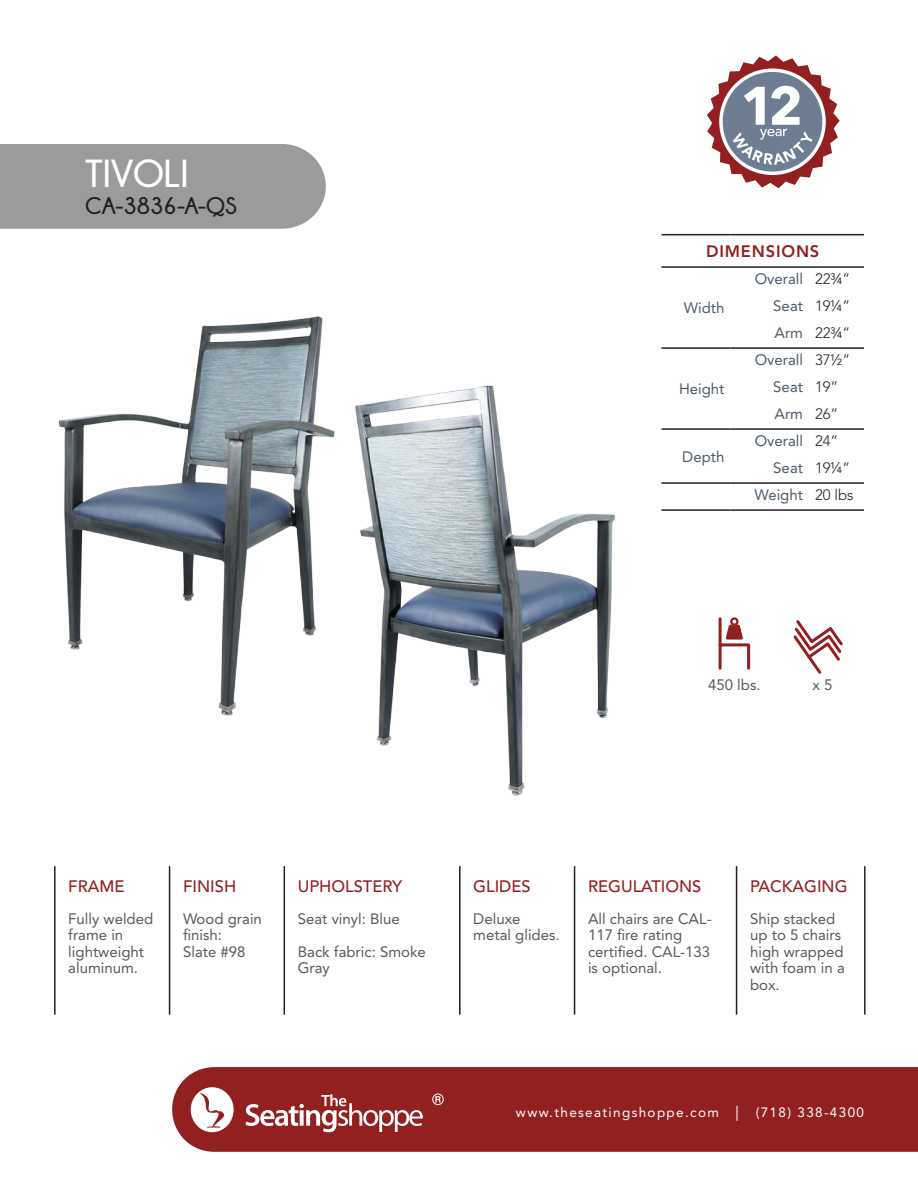
<style>
.page{position:relative;width:918px;height:1188px;background:#fff}
.page>*{position:absolute;margin:0;border:0;box-sizing:border-box;transform-origin:0 0}
.t1{font:700 39px "Champagne&Limousines";color:#fff}
.t2{font:700 24px "Champagne&Limousines";color:#231f20}
.t3{font:500 16.5px "Avenir LT Std";color:#932020}
.t4{font:800 16.5px "Avenir LT Std";letter-spacing:.05em;color:#932020}
.t5{font:15px/16.5px "Avenir LT Std";color:#58595b}
.t6{font:15px/27px "Avenir LT Std";color:#4d5969;text-align:justify}
.t7{font:13.5px "Avenir LT Std";letter-spacing:.1em;color:#fff}
.s1{font-weight:300;color:#231f20}
.s2{font-size:15px}
</style>
<div class="page">
<svg style="left:707px;top:55px;width:133px;height:133px"></svg>
<div style="left:172px;top:1067px;width:746px;height:85px;background:#932020"></div>
<svg style="left:246px;top:1094px;width:177px;height:38px"></svg>
<svg style="left:191px;top:1087px;width:43px;height:45px"></svg>
<div style="left:0;top:144px;width:326px;height:85px;background:#9a9b9a"></div>
<div style="left:432px;top:1094px;width:12px;height:11px;border:1px solid #fff;border-radius:50%"></div>
<svg style="left:435px;top:1096px;width:6px;height:7px"></svg>
<svg style="left:718px;top:617px;width:33px;height:53px"></svg>
<div style="left:730px;top:617px;width:9px;height:9px;border:2px solid #932020;border-radius:50%"></div>
<svg style="left:793px;top:620px;width:50px;height:54px"></svg>
<img style="left:58px;top:316px;width:277px;height:400px">
<img style="left:355px;top:385px;width:260px;height:411px">
<hr style="left:662px;top:347px;width:69px;height:2px;background:#231f20">
<hr style="left:731px;top:347px;width:78px;height:2px;background:#231f20">
<hr style="left:809px;top:347px;width:55px;height:2px;background:#231f20">
<hr style="left:662px;top:428px;width:69px;height:2px;background:#231f20">
<hr style="left:731px;top:428px;width:78px;height:2px;background:#231f20">
<hr style="left:809px;top:428px;width:55px;height:2px;background:#231f20">
<hr style="left:662px;top:482px;width:69px;height:2px;background:#231f20">
<hr style="left:731px;top:482px;width:78px;height:2px;background:#231f20">
<hr style="left:809px;top:482px;width:55px;height:2px;background:#231f20">
<hr style="left:662px;top:509px;width:69px;height:2px;background:#231f20">
<hr style="left:731px;top:509px;width:78px;height:2px;background:#231f20">
<hr style="left:809px;top:509px;width:55px;height:2px;background:#231f20">
<hr style="left:662px;top:234px;width:69px;height:1px;background:#231f20">
<hr style="left:731px;top:234px;width:78px;height:1px;background:#231f20">
<hr style="left:809px;top:234px;width:55px;height:1px;background:#231f20">
<hr style="left:662px;top:266px;width:69px;height:2px;background:#231f20">
<hr style="left:731px;top:266px;width:78px;height:2px;background:#231f20">
<hr style="left:809px;top:266px;width:55px;height:2px;background:#231f20">
<hr style="left:284px;top:866px;width:1px;height:149px;background:#231f20">
<hr style="left:459px;top:866px;width:2px;height:149px;background:#231f20">
<hr style="left:574px;top:866px;width:1px;height:149px;background:#231f20">
<hr style="left:169px;top:866px;width:1px;height:149px;background:#231f20">
<hr style="left:54px;top:866px;width:2px;height:149px;background:#231f20">
<hr style="left:736px;top:866px;width:1px;height:149px;background:#231f20">
<hr style="left:864px;top:866px;width:2px;height:149px;background:#231f20">
<h1 class="t1" style="left:85px;top:152px;width:105px">TIVOLI</h1>
<h2 class="t2" style="left:85px;top:192px;width:154px">CA-3836-A-QS</h2>
<p class="t4" style="left:706px;top:242px;width:115px">DIMENSIONS</p>
<p class="t6" style="left:684px;top:295px;width:42px">Width</p>
<p class="t6" style="left:679px;top:376px;width:47px">Height</p>
<p class="t6" style="left:682px;top:443px;width:44px">Depth</p>
<p class="t6" style="left:773px;top:266px;width:78px;text-indent:-19px">Overall <span class="s1">22¾” </span>Seat <span class="s1">19¼” </span>Arm <span class="s1">22¾”</span></p>
<p class="t6" style="left:755px;top:347px;width:97px;text-align:center">Overall <span class="s1">37½”<br></span>Seat <span class="s1">19”<br></span>Arm <span class="s1">26”</span></p>
<p class="t6" style="left:755px;top:428px;width:85px">Overall <span class="s1">24”</span></p>
<p class="t6" style="left:773px;top:455px;width:78px">Seat <span class="s1">19¼”</span></p>
<p class="t6" style="left:755px;top:482px;width:101px">Weight <span class="s1">20 lbs</span></p>
<p class="t5" style="left:708px;top:676px;width:54px">450 lbs.</p>
<p class="t5" style="left:813px;top:676px;width:22px">x 5</p>
<p class="t3" style="left:68px;top:877px;width:58px">FRAME</p>
<p class="t5" style="left:68px;top:910px;width:87px">Fully welded frame in lightweight aluminum.</p>
<p class="t3" style="left:183px;top:877px;width:55px">FINISH</p>
<p class="t5" style="left:183px;top:910px;width:80px">Wood grain finish:<br>Slate #98</p>
<p class="t3" style="left:298px;top:877px;width:106px">UPHOLSTERY</p>
<p class="t5" style="left:298px;top:910px;width:103px">Seat vinyl: Blue</p>
<p class="t5" style="left:298px;top:943px;width:130px">Back fabric: Smoke<br>Gray</p>
<p class="t3" style="left:473px;top:877px;width:59px">GLIDES</p>
<p class="t5" style="left:473px;top:910px;width:88px">Deluxe metal glides.</p>
<p class="t3" style="left:588px;top:877px;width:115px">REGULATIONS</p>
<p class="t5" style="left:588px;top:910px;width:125px">All chairs are CAL-<br>117 fire rating certified. CAL-133 is optional.</p>
<p class="t3" style="left:750px;top:877px;width:99px">PACKAGING</p>
<p class="t5" style="left:750px;top:910px;width:96px">Ship stacked up to 5 chairs high wrapped with foam in a box.</p>
<p class="t7" style="left:516px;top:1104px;width:350px">www.theseatingshoppe.com <span class="s2">|</span> (718) 338-4300</p>
</div>
